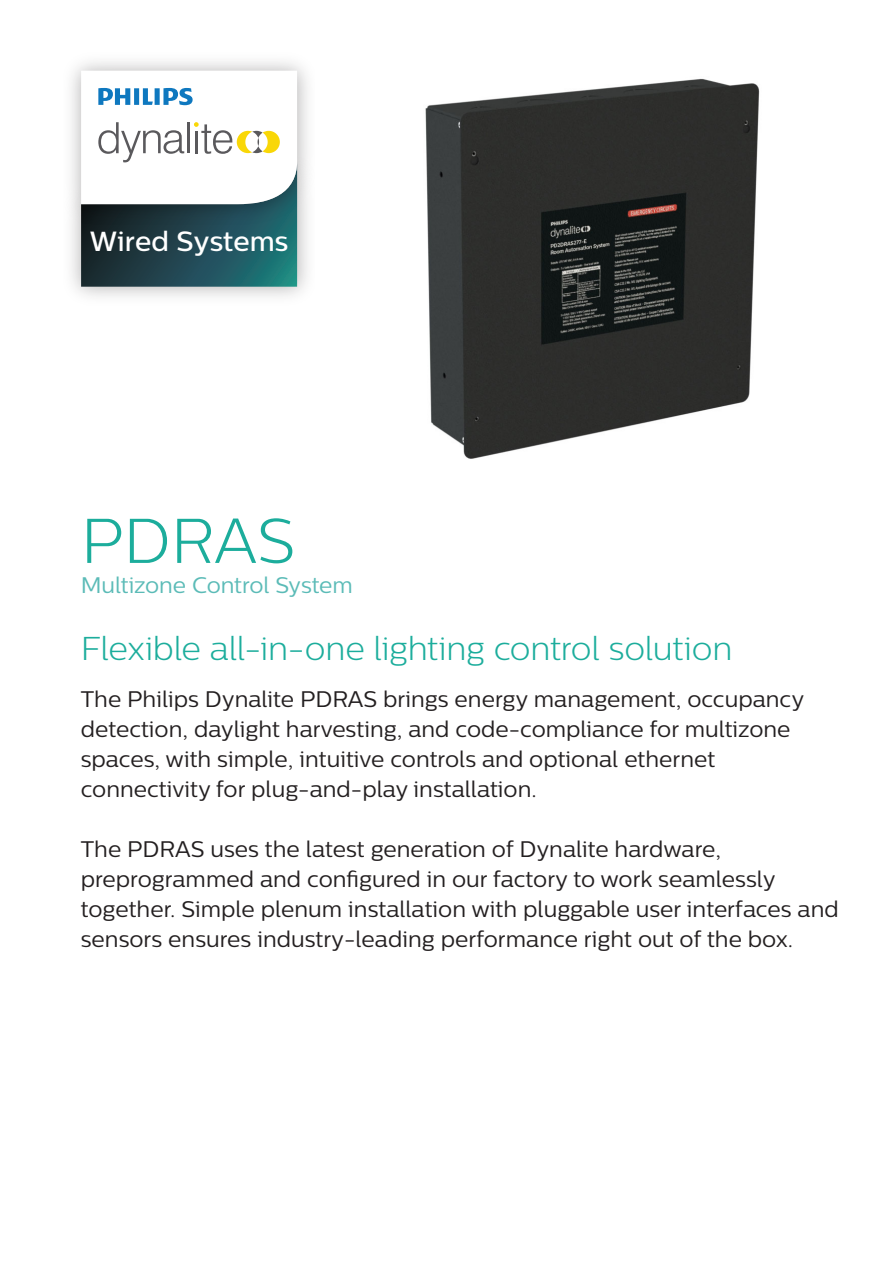
<style>
.page{position:relative;width:893px;height:1263px;background:#fff}
.page>*{position:absolute;margin:0;border:0;box-sizing:border-box;transform-origin:0 0}
.Cover_Product_Name{font:300 63px "Centrale Sans";color:#1cad9c}
.Cover_Wow_Statement{font:300 33px "Centrale Sans";letter-spacing:-.01em;color:#1cad9c}
.t1{font:500 27.75px "Centrale Sans";color:#fff}
.Cover_Overview__15pt{font:22.5px/30px "Centrale Sans";color:#231f20}
.Cover_Product_Identi{font:22.5px "Centrale Sans";letter-spacing:-.005em;color:#5bbbb7}
</style>
<div class="page">
<img style="left:71px;top:231px;width:237px;height:66px">
<img style="left:71px;top:61px;width:237px;height:170px">
<svg style="left:81px;top:71px;width:216px;height:216px"></svg>
<img style="left:425px;top:78px;width:335px;height:381px">
<p class="t1" style="left:90px;top:224px;width:200px">Wired Systems</p>
<p class="Cover_Product_Name" style="left:81px;top:505px;width:216px">PDRAS</p>
<p class="Cover_Product_Identi" style="left:81px;top:572px;width:274px">Multizone Control System</p>
<p class="Cover_Wow_Statement" style="left:81px;top:630px;width:653px">Flexible all-in-one lighting control solution</p>
<p class="Cover_Overview__15pt" style="left:81px;top:684px;width:725px">The Philips Dynalite PDRAS brings energy management, occupancy detection, daylight harvesting, and code-compliance for multizone spaces, with simple, intuitive controls and optional ethernet connectivity for plug-and-play installation.</p>
<p class="Cover_Overview__15pt" style="left:81px;top:834px;width:759px">The PDRAS uses the latest generation of Dynalite hardware, preprogrammed and configured in our factory to work seamlessly together. Simple plenum installation with pluggable user interfaces and sensors ensures industry-leading performance right out of the box.</p>
</div>
